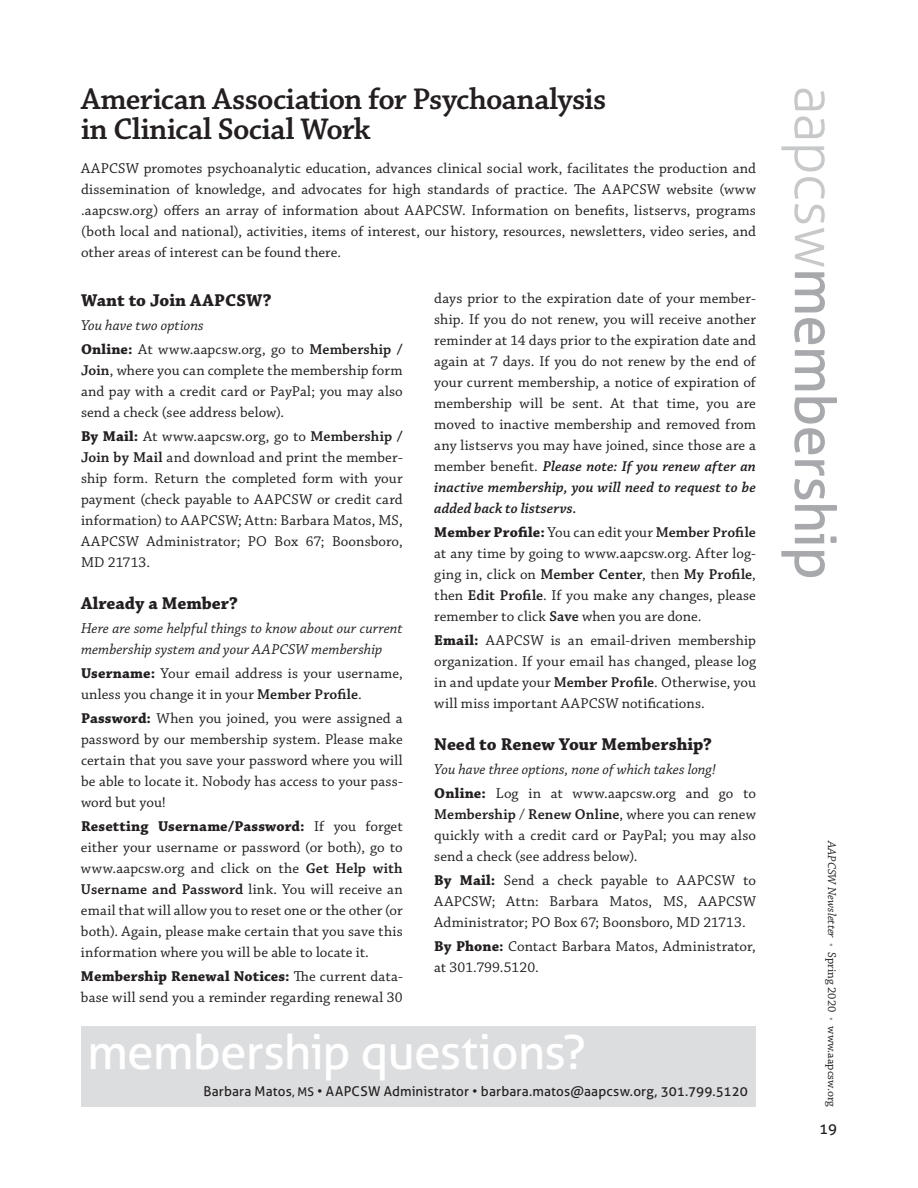
<style>
.page{position:relative;width:918px;height:1188px;background:#fff}
.page>*{position:absolute;margin:0;border:0;box-sizing:border-box;transform-origin:0 0}
.t1{font:57px "Aller";letter-spacing:-.025em;color:#a8a9ad}
.t2{font:48px "Aller";letter-spacing:-.02em;color:#fff}
.t3{font:600 31.5px/30px "Chaparral Pro";letter-spacing:-.015em;color:#231f20}
.t4{font:700 18px "Chaparral Pro";color:#231f20}
.t5{font:15px/21px "Chaparral Pro";letter-spacing:.005em;color:#231f20;text-align:justify}
.t6{font:italic 15px/21px "Chaparral Pro";letter-spacing:.005em;color:#231f20}
.t7{font:15px "Aller";color:#231f20}
.t8{font:13.5px "Aller";letter-spacing:.01em;color:#231f20}
.t9{font:12px "Chaparral Pro";color:#231f20}
.s1{font-style:italic}
.s2{font-weight:700}
.s3{font-weight:600}
.s4{font-weight:600;font-style:italic}
.s5{font-weight:700;font-style:normal}
.s6{font-style:normal}
.s7{font-size:12px}
.s8{font-weight:300;color:#c7c8ca}
.s9{color:#939598}
</style>
<div class="page">
<div style="left:81px;top:1027px;width:675px;height:80px;background:#dcdddf"></div>
<h3 class="t3" style="left:81px;top:85px;width:527px">American Association for Psychoanalysis in Clinical Social Work</h3>
<p class="t5" style="left:81px;top:158px;width:677px">AAPCSW promotes psychoanalytic education, advances clinical social work, facilitates the production and dissemination of knowledge, and advocates for high standards of practice. The AAPCSW website (www .aapcsw.org) offers an array of information about AAPCSW. Information on benefits, listservs, programs (both local and national), activities, items of interest, our history, resources, newsletters, video series, and other areas of interest can be found there.</p>
<p class="t4" style="left:81px;top:289px;width:192px">Want to Join AAPCSW?</p>
<p class="t5" style="left:81px;top:313px;width:323px;line-height:24px"><span class="s1">You have two options<br></span><span class="s2">Online:</span> At www.aapcsw.org, go to <span class="s3">Membership /</span></p>
<p class="t5" style="left:81px;top:360px;width:323px"><span class="s3">Join</span>, where you can complete the membership form and pay with a credit card or PayPal; you may also send a check (see address below).</p>
<p class="t5" style="left:81px;top:426px;width:323px"><span class="s2">By Mail:</span> At www.aapcsw.org, go to <span class="s3">Membership / Join by Mail</span> and download and print the member&shy;ship form. Return the completed form with your payment (check payable to AAPCSW or credit card information) to AAPCSW; Attn: Barbara Matos, MS, AAPCSW Administrator; PO Box 67; Boonsboro, MD 21713.</p>
<p class="t4" style="left:81px;top:592px;width:159px">Already a Member?</p>
<p class="t6" style="left:81px;top:618px;width:323px">Here are some helpful things to know about our current membership system and your AAPCSW membership</p>
<p class="t5" style="left:81px;top:663px;width:323px"><span class="s2">Username:</span> Your email address is your username, unless you change it in your <span class="s3">Member Profile</span>.</p>
<p class="t5" style="left:81px;top:708px;width:323px"><span class="s2">Password:</span> When you joined, you were assigned a password by our membership system. Please make certain that you save your password where you will be able to locate it. Nobody has access to your pass&shy;word but you!</p>
<p class="t5" style="left:81px;top:816px;width:323px"><span class="s2">Resetting Username/Password:</span> If you forget either your username or password (or both), go to www.aapcsw.org and click on the <span class="s3">Get Help with Username and Password</span> link. You will receive an email that will allow you to reset one or the other (or both). Again, please make certain that you save this information where you will be able to locate it.</p>
<p class="t5" style="left:81px;top:966px;width:323px"><span class="s2">Membership Renewal Notices:</span> The current data&shy;base will send you a reminder regarding renewal 30</p>
<p class="t5" style="left:434px;top:289px;width:323px">days prior to the expiration date of your member&shy;ship. If you do not renew, you will receive another reminder at 14 days prior to the expiration date and again at 7 days. If you do not renew by the end of your current membership, a notice of expiration of membership will be sent. At that time, you are moved to inactive membership and removed from any listservs you may have joined, since those are a member benefit. <span class="s4">Please note: If you renew after an inactive membership, you will need to request to be added back to listservs.</span></p>
<p class="t5" style="left:434px;top:523px;width:323px"><span class="s2">Member Profile:</span> You can edit your <span class="s3">Member Profile </span>at any time by going to www.aapcsw.org. After log&shy;ging in, click on <span class="s3">Member Center</span>, then <span class="s3">My Profile</span>, then <span class="s3">Edit Profile</span>. If you make any changes, please remember to click <span class="s3">Save</span> when you are done.</p>
<p class="t5" style="left:434px;top:631px;width:323px"><span class="s2">Email:</span> AAPCSW is an email-driven membership organization. If your email has changed, please log in and update your <span class="s3">Member Profile</span>. Otherwise, you will miss important AAPCSW notifications.</p>
<p class="t4" style="left:434px;top:734px;width:279px">Need to Renew Your Membership?</p>
<p class="t6" style="left:434px;top:758px;width:323px;line-height:24px">You have three options, none of which takes long!<br><span class="s5">Online:</span> <span class="s6">Log in at www.aapcsw.org and go to</span></p>
<p class="t5" style="left:434px;top:805px;width:323px"><span class="s3">Membership</span> / <span class="s3">Renew Online</span>, where you can renew quickly with a credit card or PayPal; you may also send a check (see address below).</p>
<p class="t5" style="left:434px;top:871px;width:323px"><span class="s2">By Mail:</span> Send a check payable to AAPCSW to AAPCSW; Attn: Barbara Matos, MS, AAPCSW Administrator; PO Box 67; Boonsboro, MD 21713.</p>
<p class="t5" style="left:434px;top:937px;width:323px"><span class="s2">By Phone:</span> Contact Barbara Matos, Administrator, at 301.799.5120.</p>
<h2 class="t2" style="left:87px;top:1023px;width:500px">membership questions?</h2>
<p class="t8" style="left:203px;top:1083px;width:546px">Barbara Matos<span class="s7">, MS</span> • AAPCSW Administrator • barbara.matos@aapcsw.org, 301.799.5120</p>
<h1 class="t1" style="left:850px;top:86px;width:496px;rotate:90deg"><span class="s8">aapcsw</span>membership</h1>
<p class="t9" style="left:839px;top:841px;width:268px;rotate:90deg"><span class="s1">AAPCSW Newsletter</span> <span class="s9">•</span> Spring 2020 <span class="s9">•</span> www.aapcsw.org</p>
<p class="t7" style="left:819px;top:1120px;width:19px">19</p>
</div>
